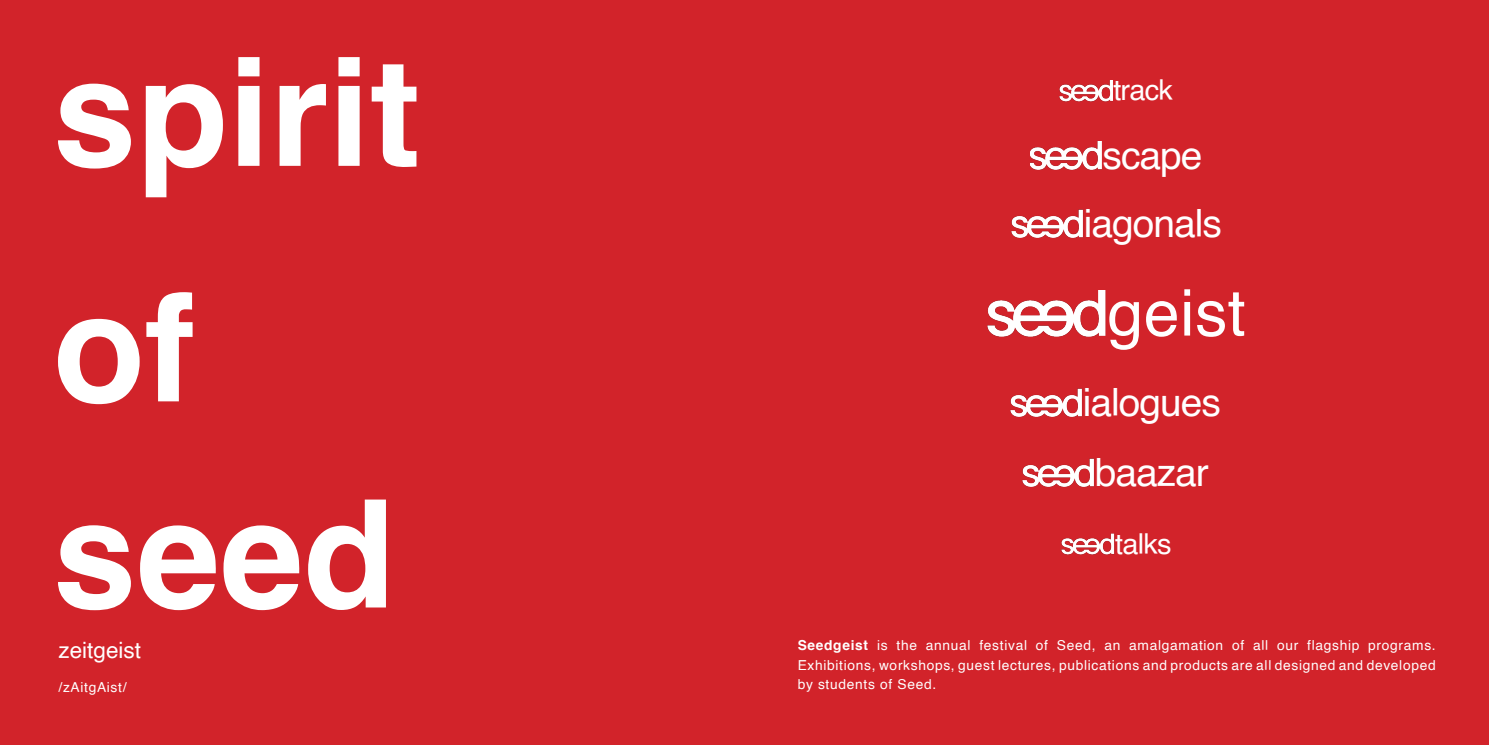
<style>
.page{position:relative;width:1489px;height:745px;background:#fff}
.page>*{position:absolute;margin:0;border:0;box-sizing:border-box;transform-origin:0 0}
.t1{font:700 150px "Helvetica";color:#fff}
.t2{font:64.5px "Helvetica";letter-spacing:.01em;color:#fff}
.t3{font:38.88px "Helvetica";letter-spacing:-.025em;color:#fff}
.t4{font:28.88px "Helvetica";letter-spacing:-.025em;color:#fff}
.t5{font:22.5px "Helvetica";color:#fff}
.t6{font:13.75px/19.4px "Helvetica";letter-spacing:.05em;color:#fff;text-align:justify}
.s1{font-weight:700}
</style>
<div class="page">
<div style="left:0;top:0;width:1488px;height:744px;background:#d2232a"></div>
<img style="left:987px;top:290px;width:119px;height:47px">
<img style="left:1022px;top:458px;width:71px;height:29px">
<img style="left:1010px;top:388px;width:71px;height:29px">
<img style="left:1061px;top:533px;width:53px;height:21px">
<img style="left:1011px;top:210px;width:71px;height:28px">
<img style="left:1030px;top:141px;width:71px;height:29px">
<img style="left:1059px;top:80px;width:53px;height:21px">
<p class="t1" style="left:53px;top:-8px;width:368px">spirit</p>
<p class="t1" style="left:53px;top:227px;width:143px">of</p>
<p class="t1" style="left:53px;top:433px;width:343px">seed</p>
<p class="t5" style="left:58px;top:632px;width:84px">zeitgeist</p>
<p class="t6" style="left:58px;top:677px;width:70px">/zAitgAist/</p>
<p class="t4" style="left:1113px;top:68px;width:61px">track</p>
<p class="t3" style="left:1102px;top:125px;width:101px">scape</p>
<p class="t3" style="left:1083px;top:193px;width:140px">iagonals</p>
<p class="t2" style="left:1107px;top:263px;width:140px">geist</p>
<p class="t3" style="left:1082px;top:372px;width:140px">ialogues</p>
<p class="t3" style="left:1094px;top:442px;width:116px">baazar</p>
<p class="t4" style="left:1115px;top:521px;width:58px">talks</p>
<p class="t6" style="left:797px;top:636px;width:639px"><span class="s1">Seedgeist</span> is the annual festival of Seed, an amalgamation of all our flagship programs.<br>Exhibitions, workshops, guest lectures, publications and products are all designed and developed by students of Seed.</p>
</div>
